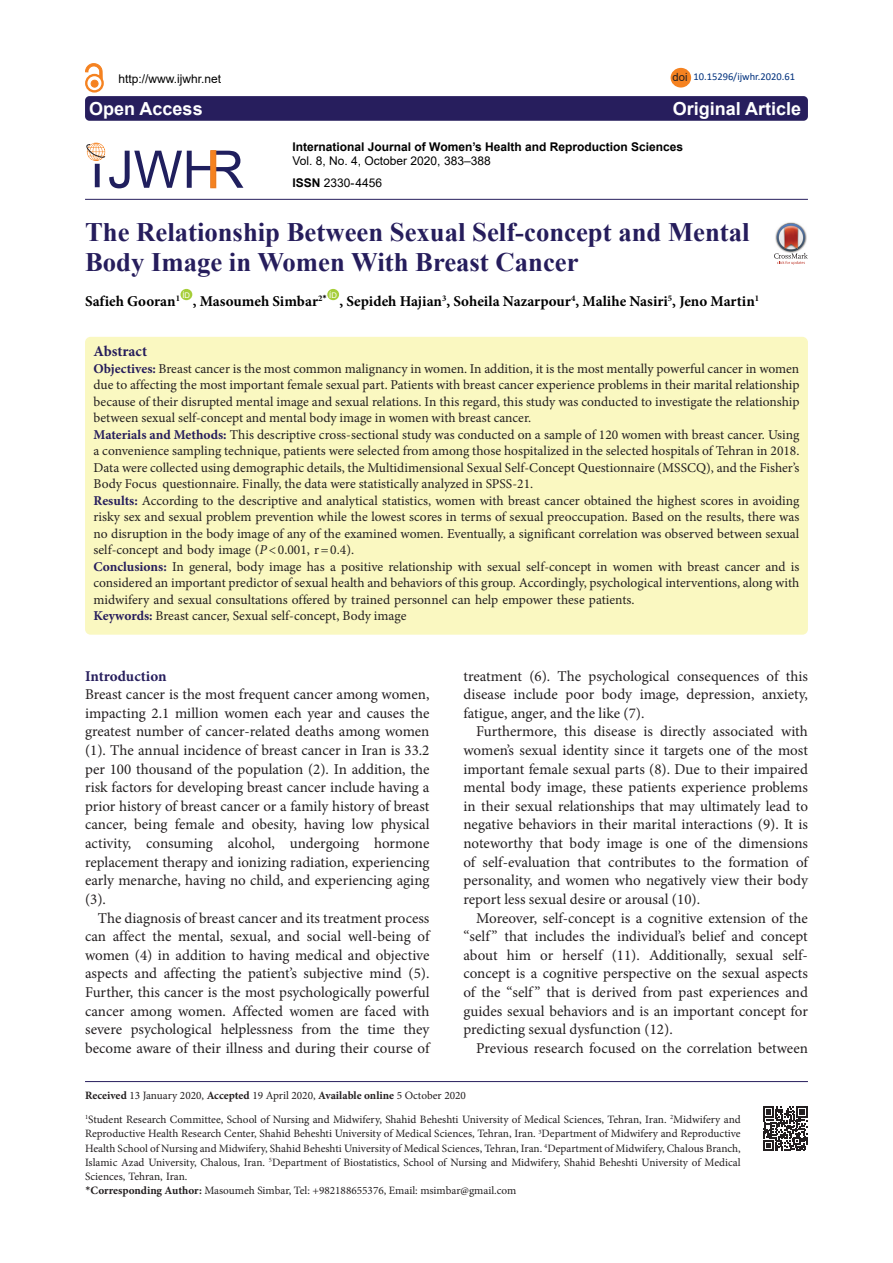
<style>
.page{position:relative;width:893px;height:1263px;background:#fff}
.page>*{position:absolute;margin:0;border:0;box-sizing:border-box;transform-origin:0 0}
.Pa3{font:700 26.7px/30px "Times New Roman";color:#261d5c}
.t1{font:700 18px "Arial";color:#fff}
.t2{font:15px/18.6px "Minion Pro";color:#231f20;text-align:justify}
.t3{font:700 15px "Minion Pro";color:#000}
.t4{font:700 15px "Minion Pro";letter-spacing:-.005em;color:#271e5d}
.t5{font:700 15px "Minion Pro";color:#261d5c}
.t6{font:13.5px/16.5px "Minion Pro";color:#231f20;text-align:justify}
.t7{font:12px "Arial";color:#000}
.t8{font:700 12px "Arial";color:#000}
.t9{font:11.25px/14.2px "Minion Pro";color:#231f20;text-align:justify}
.t10{font:11.25px "Arial";color:#231f20}
.t11{font:10.5px "Calibri";color:#00317d}
.t12{font:7.8px "Arial";color:#fff}
.s1{font-weight:700}
.s2{font-weight:700;color:#261d5c}
.s3{font-style:italic}
.s4{font-family:"Calibri"}
</style>
<div class="page">
<div style="left:85px;top:337px;width:723px;height:298px;background:#faf8c1;border-radius:6px"></div>
<div style="left:180px;top:289px;width:12px;height:11px;background:#a6ce39;border-radius:50%"></div>
<div style="left:327px;top:289px;width:12px;height:11px;background:#a6ce39;border-radius:50%"></div>
<div style="left:85px;top:96px;width:723px;height:25px;background:#271e5d;border-radius:4px"></div>
<hr style="left:85px;top:199px;width:723px;height:1px;background:#271e5d">
<div style="left:671px;top:68px;width:20px;height:20px;background:#f58220;border-radius:50%"></div>
<div style="left:91px;top:80px;width:7px;height:7px;background:#f58220;border-radius:50%"></div>
<div style="left:91px;top:80px;width:7px;height:7px;border:1px solid #f58220;border-radius:50%"></div>
<div style="left:85px;top:74px;width:19px;height:19px;border:2px solid #f58220;border-radius:50%"></div>
<svg style="left:85px;top:63px;width:17px;height:16px"></svg>
<hr style="left:85px;top:1081px;width:723px;height:1px;background:#261d5c">
<svg style="left:763px;top:1107px;width:44px;height:44px"></svg>
<svg style="left:774px;top:223px;width:34px;height:42px"></svg>
<svg style="left:86px;top:143px;width:157px;height:45px"></svg>
<svg style="left:211px;top:150px;width:5px;height:38px"></svg>
<p class="t7" style="left:118px;top:70px;width:104px">http://www.ijwhr.net</p>
<p class="t10" style="left:672px;top:70px;width:17px">doi</p>
<p class="t11" style="left:693px;top:70px;width:103px">10.15296/ijwhr.2020.61</p>
<p class="t1" style="left:89px;top:96px;width:115px">Open Access</p>
<p class="t1" style="left:673px;top:96px;width:130px">Original Article</p>
<p class="t8" style="left:293px;top:138px;width:392px">International Journal of Women’s Health and Reproduction Sciences</p>
<p class="t7" style="left:293px;top:153px;width:200px">Vol. 8, No. 4, October 2020, 383–388</p>
<p class="t7" style="left:293px;top:174px;width:91px"><span class="s1">ISSN</span> 2330- 4456</p>
<p class="Pa3" style="left:85px;top:216px;width:666px">The Relationship Between Sexual Self-concept and Mental<br>Body Image in Women With Breast Cancer</p>
<p class="t3" style="left:85px;top:290px;width:97px">Safieh Gooran<sup>1</sup></p>
<p class="t12" style="left:182px;top:290px;width:9px">ID</p>
<p class="t3" style="left:193px;top:290px;width:136px">, Masoumeh Simbar<sup>2</sup><sup>*</sup></p>
<p class="t12" style="left:329px;top:290px;width:9px">ID</p>
<p class="t3" style="left:339px;top:290px;width:421px">, Sepideh Hajian<sup>3</sup>, Soheila Nazarpour<sup>4</sup>, Malihe Nasiri<sup>5</sup>, Jeno Martin<sup>1</sup></p>
<p class="t5" style="left:94px;top:341px;width:55px">Abstract</p>
<p class="t6" style="left:94px;top:360px;width:707px"><span class="s2">Objectives:</span> Breast cancer is the most common malignancy in women. In addition, it is the most mentally powerful cancer in women due to affecting the most important female sexual part. Patients with breast cancer experience problems in their marital relationship because of their disrupted mental image and sexual relations. In this regard, this study was conducted to investigate the relationship between sexual self-concept and mental body image in women with breast cancer.</p>
<p class="t6" style="left:94px;top:426px;width:707px"><span class="s2">Materials and Methods:</span> This descriptive cross-sectional study was conducted on a sample of 120 women with breast cancer. Using a convenience sampling technique, patients were selected from among those hospitalized in the selected hospitals of Tehran in 2018.<br>Data were collected using demographic details, the Multidimensional Sexual Self-Concept Questionnaire (MSSCQ), and the Fisher’s Body Focus questionnaire. Finally, the data were statistically analyzed in SPSS-21.</p>
<p class="t6" style="left:94px;top:492px;width:707px"><span class="s2">Results:</span> According to the descriptive and analytical statistics, women with breast cancer obtained the highest scores in avoiding risky sex and sexual problem prevention while the lowest scores in terms of sexual preoccupation. Based on the results, there was no disruption in the body image of any of the examined women. Eventually, a significant correlation was observed between sexual self-concept and body image (<span class="s3">P</span>&lt;0.001, r=0.4).</p>
<p class="t6" style="left:94px;top:558px;width:707px"><span class="s2">Conclusions:</span> In general, body image has a positive relationship with sexual self-concept in women with breast cancer and is considered an important predictor of sexual health and behaviors of this group. Accordingly, psychological interventions, along with midwifery and sexual consultations offered by trained personnel can help empower these patients.</p>
<p class="t6" style="left:94px;top:608px;width:314px"><span class="s2">Keywords:</span> Breast cancer, Sexual self-concept, Body image</p>
<p class="t4" style="left:85px;top:665px;width:83px">Introduction</p>
<p class="t2" style="left:85px;top:685px;width:346px">Breast cancer is the most frequent cancer among women, impacting 2.1 million women each year and causes the greatest number of cancer-related deaths among women (1). The annual incidence of breast cancer in Iran is 33.2 per 100 thousand of the population (2). In addition, the risk factors for developing breast cancer include having a prior history of breast cancer or a family history of breast cancer, being female and obesity, having low physical activity, consuming alcohol, undergoing hormone replacement therapy and ionizing radiation, experiencing early menarche, having no child, and experiencing aging (3).</p>
<p class="t2" style="left:85px;top:908px;width:346px;text-indent:13px">The diagnosis of breast cancer and its treatment process can affect the mental, sexual, and social well-being of women (4) in addition to having medical and objective aspects and affecting the patient’s subjective mind (5).<br>Further, this cancer is the most psychologically powerful cancer among women. Affected women are faced with severe psychological helplessness from the time they become aware of their illness and during their course of</p>
<p class="t2" style="left:463px;top:667px;width:346px">treatment (6). The psychological consequences of this disease include poor body image, depression, anxiety, fatigue, anger, and the like (7).</p>
<p class="t2" style="left:463px;top:722px;width:346px;text-indent:13px">Furthermore, this disease is directly associated with women’s sexual identity since it targets one of the most important female sexual parts (8). Due to their impaired mental body image, these patients experience problems in their sexual relationships that may ultimately lead to negative behaviors in their marital interactions (9). It is noteworthy that body image is one of the dimensions of self-evaluation that contributes to the formation of personality, and women who negatively view their body report less sexual desire or arousal (10).</p>
<p class="t2" style="left:463px;top:908px;width:346px;text-indent:13px">Moreover, self-concept is a cognitive extension of the “self ” that includes the individual’s belief and concept about him or herself (11). Additionally, sexual self&shy;concept is a cognitive perspective on the sexual aspects of the “self ” that is derived from past experiences and guides sexual behaviors and is an important concept for predicting sexual dysfunction (12).</p>
<p class="t2" style="left:476px;top:1039px;width:333px">Previous research focused on the correlation between</p>
<p class="t9" style="left:85px;top:1088px;width:382px"><span class="s1">Received</span> 13 January 2020, <span class="s1">Accepted</span> 19 April 2020, <span class="s1">Available online</span> 5 October 2020</p>
<p class="t9" style="left:85px;top:1112px;width:657px"><sup>1</sup>Student Research Committee, School of Nursing and Midwifery, Shahid Beheshti University of Medical Sciences, Tehran, Iran. <sup>2</sup>Midwifery and Reproductive Health Research Center, Shahid Beheshti University of Medical Sciences, Tehran, Iran. <sup>3</sup>Department of Midwifery and Reproductive Health School of Nursing and Midwifery, Shahid Beheshti University of Medical Sciences, Tehran, Iran. <sup>4</sup>Department of Midwifery, Chalous Branch, Islamic Azad University, Chalous, Iran. <sup>5</sup>Department of Biostatistics, School of Nursing and Midwifery, Shahid Beheshti University of Medical Sciences, Tehran, Iran.</p>
<p class="t9" style="left:85px;top:1184px;width:433px"><span class="s4">*</span><span class="s1">Corresponding Author:</span> Masoumeh Simbar, Tel: +982188655376, Email: msimbar@gmail.com</p>
</div>
